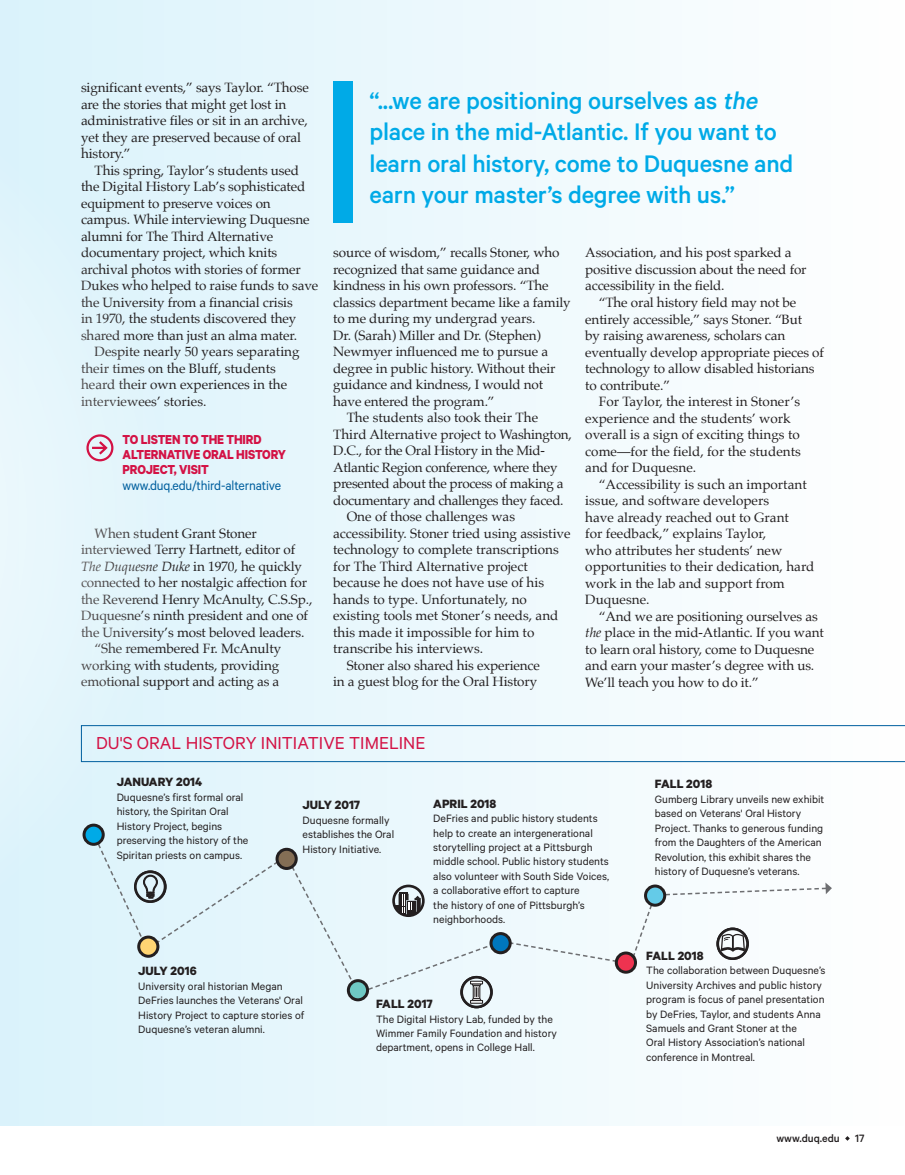
<style>
.page{position:relative;width:905px;height:1175px;background:#fff}
.page>*{position:absolute;margin:0;border:0;box-sizing:border-box;transform-origin:0 0}
.t1{font:500 27px/31.5px "Calibre";letter-spacing:-.01em;color:#00aae7}
.t2{font:19.5px "Calibre";color:#d31245}
.t3{font:700 14.7px/15px "Calibre";letter-spacing:-.01em;color:#d31245;scale:.91 1}
.t4{font:14.7px "Calibre";letter-spacing:-.01em;color:#005f9e;scale:.95 1}
.t5{font:13.5px/16.5px "Palatino";letter-spacing:-.01em;color:#231f20}
.t6{font:700 13.5px "Calibre";color:#231f20}
.t7{font:12px/14.4px "Calibre";color:#231f20}
.t8{font:500 12px "Calibre";color:#231f20}
.s1{font-style:italic}
</style>
<div class="page">
<svg style="left:845px;top:1136px;width:4px;height:4px"></svg>
<div style="left:0;top:0;width:904px;height:1125px;background:linear-gradient(to right,#daf2fb,#fefefe)"></div>
<div style="left:0;top:39px;width:175px;height:962px;background:#e1f4fb"></div>
<svg style="left:84px;top:825px;width:19px;height:19px"></svg>
<div style="left:82px;top:823px;width:23px;height:22px;border:3px solid #231f20;border-radius:50%"></div>
<svg style="left:93px;top:835px;width:738px;height:173px"></svg>
<div style="left:333px;top:81px;width:19px;height:142px;background:#00aae7"></div>
<div style="left:86px;top:434px;width:27px;height:27px;border:2px solid #d31245;border-radius:50%"></div>
<svg style="left:92px;top:439px;width:17px;height:18px"></svg>
<svg style="left:81px;top:725px;width:823px;height:37px"></svg>
<p class="t5" style="left:81px;top:79px;width:229px">significant events,” says Taylor. “Those are the stories that might get lost in administrative files or sit in an archive, yet they are preserved because of oral history.”</p>
<p class="t5" style="left:81px;top:162px;width:239px;text-indent:14px">This spring, Taylor’s students used the Digital History Lab’s sophisticated equipment to preserve voices on campus. While interviewing Duquesne alumni for The Third Alternative documentary project, which knits archival photos with stories of former Dukes who helped to raise funds to save the University from a financial crisis<br>in 1970, the students discovered they shared more than just an alma mater.</p>
<p class="t5" style="left:81px;top:343px;width:220px;text-indent:14px">Despite nearly 50 years separating their times on the Bluff, students heard their own experiences in the interviewees’ stories.</p>
<p class="t3" style="left:123px;top:431px;width:181px">TO LISTEN TO THE THIRD<br>ALTERNATIVE ORAL HISTORY<br>PROJECT, VISIT</p>
<p class="t4" style="left:123px;top:477px;width:168px">www.duq.edu/third-alternative</p>
<p class="t5" style="left:94px;top:525px;width:164px">When student Grant Stoner</p>
<p class="t5" style="left:81px;top:541px;width:216px">interviewed Terry Hartnett, editor of</p>
<p class="t5" style="left:81px;top:558px;width:222px"><span class="s1">The Duquesne Duke</span> in 1970, he quickly</p>
<p class="t5" style="left:81px;top:574px;width:227px">connected to her nostalgic affection for</p>
<p class="t5" style="left:81px;top:591px;width:233px">the Reverend Henry McAnulty, C.S.Sp.,</p>
<p class="t5" style="left:81px;top:607px;width:228px">Duquesne’s ninth president and one of</p>
<p class="t5" style="left:81px;top:624px;width:225px">the University’s most beloved leaders.</p>
<p class="t5" style="left:94px;top:640px;width:188px">“She remembered Fr. McAnulty</p>
<p class="t5" style="left:81px;top:657px;width:200px">working with students, providing</p>
<p class="t5" style="left:81px;top:673px;width:200px">emotional support and acting as a</p>
<h1 class="t1" style="left:369px;top:84px;width:425px">“...we are positioning ourselves as <span class="s1">the </span>place in the mid-Atlantic. If you want to learn oral history, come to Duquesne and earn your master’s degree with us.”</h1>
<p class="t5" style="left:333px;top:244px;width:228px">source of wisdom,” recalls Stoner, who</p>
<p class="t5" style="left:333px;top:261px;width:208px">recognized that same guidance and</p>
<p class="t5" style="left:333px;top:277px;width:217px">kindness in his own professors. “The</p>
<p class="t5" style="left:333px;top:294px;width:239px">classics department became like a family</p>
<p class="t5" style="left:333px;top:310px;width:204px">to me during my undergrad years.</p>
<p class="t5" style="left:333px;top:327px;width:209px">Dr. (Sarah) Miller and Dr. (Stephen)</p>
<p class="t5" style="left:333px;top:343px;width:216px">Newmyer influenced me to pursue a</p>
<p class="t5" style="left:333px;top:360px;width:224px">degree in public history. Without their</p>
<p class="t5" style="left:333px;top:376px;width:211px">guidance and kindness, I would not</p>
<p class="t5" style="left:333px;top:393px;width:163px">have entered the program.”</p>
<p class="t5" style="left:346px;top:409px;width:193px">The students also took their The</p>
<p class="t5" style="left:333px;top:426px;width:240px">Third Alternative project to Washington,</p>
<p class="t5" style="left:333px;top:442px;width:213px">D.C., for the Oral History in the Mid-</p>
<p class="t5" style="left:333px;top:459px;width:226px">Atlantic Region conference, where they</p>
<p class="t5" style="left:333px;top:475px;width:232px">presented about the process of making a</p>
<p class="t5" style="left:333px;top:492px;width:232px">documentary and challenges they faced.</p>
<p class="t5" style="left:346px;top:508px;width:170px">One of those challenges was</p>
<p class="t5" style="left:333px;top:525px;width:239px">accessibility. Stoner tried using assistive</p>
<p class="t5" style="left:333px;top:541px;width:227px">technology to complete transcriptions</p>
<p class="t5" style="left:333px;top:558px;width:196px">for The Third Alternative project</p>
<p class="t5" style="left:333px;top:574px;width:212px">because he does not have use of his</p>
<p class="t5" style="left:333px;top:591px;width:195px">hands to type. Unfortunately, no</p>
<p class="t5" style="left:333px;top:607px;width:227px">existing tools met Stoner’s needs, and</p>
<p class="t5" style="left:333px;top:624px;width:203px">this made it impossible for him to</p>
<p class="t5" style="left:333px;top:640px;width:151px">transcribe his interviews.</p>
<p class="t5" style="left:346px;top:657px;width:195px">Stoner also shared his experience</p>
<p class="t5" style="left:333px;top:673px;width:205px">in a guest blog for the Oral History</p>
<p class="t5" style="left:585px;top:244px;width:223px">Association, and his post sparked a positive discussion about the need for accessibility in the field.</p>
<p class="t5" style="left:598px;top:294px;width:199px">“The oral history field may not be</p>
<p class="t5" style="left:585px;top:310px;width:218px">entirely accessible,” says Stoner. “But</p>
<p class="t5" style="left:585px;top:327px;width:201px">by raising awareness, scholars can</p>
<p class="t5" style="left:585px;top:343px;width:240px">eventually develop appropriate pieces of</p>
<p class="t5" style="left:585px;top:360px;width:231px">technology to allow disabled historians</p>
<p class="t5" style="left:585px;top:376px;width:86px">to contribute.”</p>
<p class="t5" style="left:598px;top:393px;width:203px">For Taylor, the interest in Stoner’s</p>
<p class="t5" style="left:585px;top:409px;width:207px">experience and the students’ work</p>
<p class="t5" style="left:585px;top:426px;width:216px">overall is a sign of exciting things to</p>
<p class="t5" style="left:585px;top:442px;width:217px">come—for the field, for the students</p>
<p class="t5" style="left:585px;top:459px;width:112px">and for Duquesne.</p>
<p class="t5" style="left:598px;top:475px;width:209px">“Accessibility is such an important</p>
<p class="t5" style="left:585px;top:492px;width:185px">issue, and software developers</p>
<p class="t5" style="left:585px;top:508px;width:205px">have already reached out to Grant</p>
<p class="t5" style="left:585px;top:525px;width:182px">for feedback,” explains Taylor,</p>
<p class="t5" style="left:585px;top:541px;width:198px">who attributes her students’ new</p>
<p class="t5" style="left:585px;top:558px;width:230px">opportunities to their dedication, hard</p>
<p class="t5" style="left:585px;top:574px;width:201px">work in the lab and support from</p>
<p class="t5" style="left:585px;top:591px;width:66px">Duquesne.</p>
<p class="t5" style="left:598px;top:607px;width:220px">“And we are positioning ourselves as</p>
<p class="t5" style="left:585px;top:624px;width:240px"><span class="s1">the</span> place in the mid-Atlantic. If you want</p>
<p class="t5" style="left:585px;top:640px;width:230px">to learn oral history, come to Duquesne</p>
<p class="t5" style="left:585px;top:657px;width:230px">and earn your master’s degree with us.</p>
<p class="t5" style="left:585px;top:673px;width:175px">We’ll teach you how to do it.”</p>
<h2 class="t2" style="left:96px;top:731px;width:331px">DU'S ORAL HISTORY INITIATIVE TIMELINE</h2>
<p class="t6" style="left:117px;top:774px;width:87px">JANUARY 2014</p>
<p class="t7" style="left:117px;top:789px;width:133px">Duquesne’s first formal oral history, the Spiritan Oral<br>History Project, begins preserving the history of the<br>Spiritan priests on campus.</p>
<p class="t6" style="left:302px;top:797px;width:59px">JULY 2017</p>
<p class="t7" style="left:302px;top:812px;width:93px">Duquesne formally establishes the Oral<br>History Initiative.</p>
<p class="t6" style="left:433px;top:795px;width:65px">APRIL 2018</p>
<p class="t7" style="left:433px;top:811px;width:177px">DeFries and public history students help to create an intergenerational storytelling project at a Pittsburgh middle school. Public history students also volunteer with South Side Voices, a collaborative effort to capture<br>the history of one of Pittsburgh’s neighborhoods.</p>
<p class="t6" style="left:138px;top:963px;width:60px">JULY 2016</p>
<p class="t7" style="left:138px;top:978px;width:167px">University oral historian Megan DeFries launches the Veterans' Oral History Project to capture stories of Duquesne’s veteran alumni.</p>
<p class="t6" style="left:376px;top:995px;width:58px">FALL 2017</p>
<p class="t7" style="left:376px;top:1011px;width:182px">The Digital History Lab, funded by the<br>Wimmer Family Foundation and history department, opens in College Hall.</p>
<p class="t6" style="left:654px;top:776px;width:59px">FALL 2018</p>
<p class="t7" style="left:654px;top:791px;width:171px">Gumberg Library unveils new exhibit based on Veterans' Oral History Project. Thanks to generous funding from the Daughters of the American Revolution, this exhibit shares the history of Duquesne’s veterans.</p>
<p class="t6" style="left:646px;top:947px;width:59px">FALL 2018</p>
<p class="t7" style="left:646px;top:963px;width:181px">The collaboration between Duquesne’s University Archives and public history program is focus of panel presentation by DeFries, Taylor, and students Anna Samuels and Grant Stoner at the<br>Oral History Association’s national conference in Montreal.</p>
<p class="t8" style="left:776px;top:1131px;width:65px">www.duq.edu</p>
<p class="t8" style="left:855px;top:1131px;width:11px">17</p>
</div>
